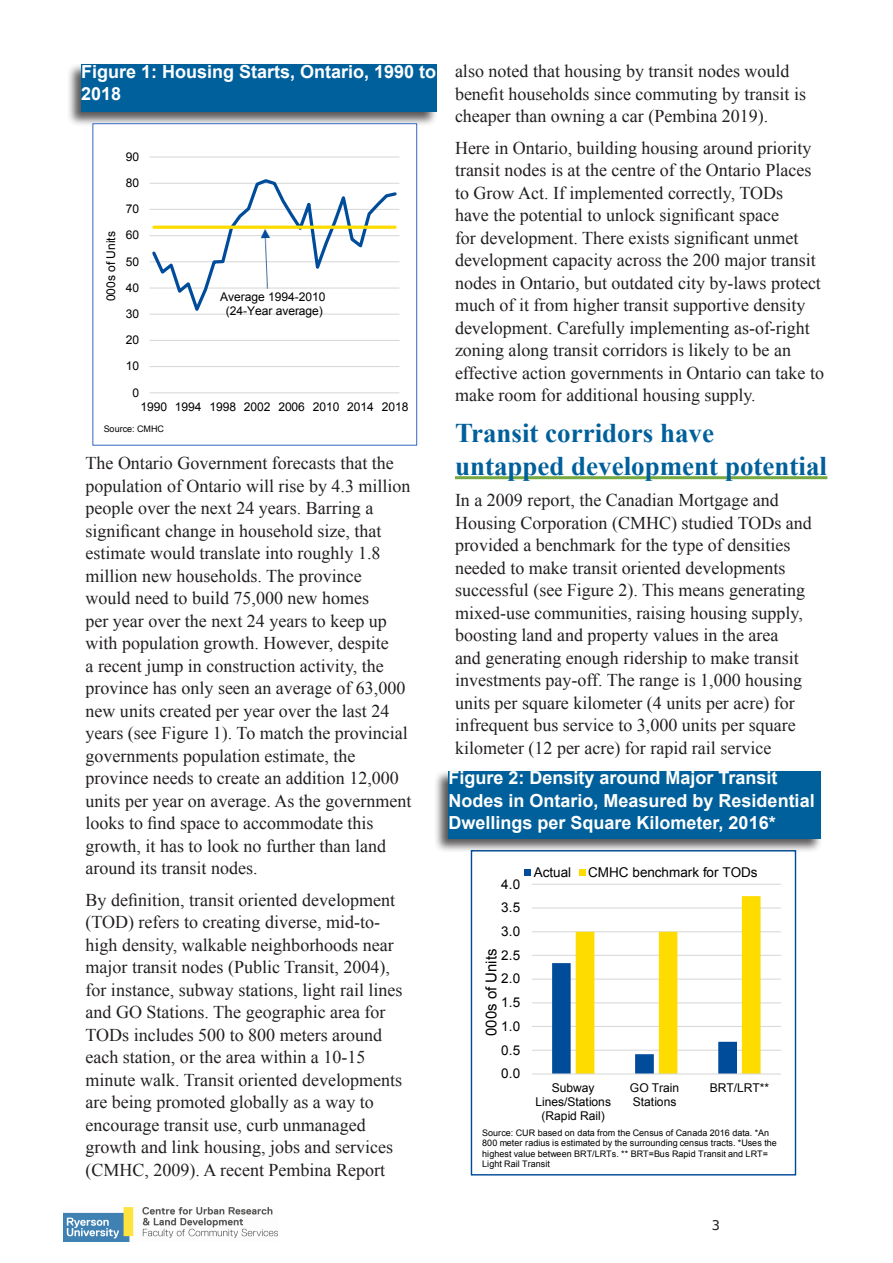
<style>
.page{position:relative;width:893px;height:1263px;background:#fff}
.page>*{position:absolute;margin:0;border:0;box-sizing:border-box;transform-origin:0 0}
.CUR_Subtitle_2{font:700 27px/33px "Times New Roman";color:#00609b}
.CUR_Body_Text{font:18px/22.5px "Times New Roman";color:#231f20}
.CUR_Body_Text-2{font:700 18px/22.5px "Arial";color:#fff}
.t1{font:15px "Arial";color:#000}
.t2{font:13.5px "Arial";color:#000}
.t3{font:13.5px "Hack";color:#231f20}
.t4{font:12px/13.8px "Arial";letter-spacing:-.005em;color:#000;text-align:center}
.t5{font:9px/10.4px "Arial";letter-spacing:.005em;color:#000}
</style>
<div class="page">
<hr style="left:532px;top:1050px;width:249px;height:1px;background:#d9d9d9">
<hr style="left:532px;top:1026px;width:249px;height:1px;background:#d9d9d9">
<hr style="left:532px;top:1002px;width:249px;height:1px;background:#d9d9d9">
<hr style="left:532px;top:978px;width:249px;height:2px;background:#d9d9d9">
<hr style="left:532px;top:955px;width:249px;height:1px;background:#d9d9d9">
<hr style="left:532px;top:931px;width:249px;height:1px;background:#d9d9d9">
<hr style="left:532px;top:907px;width:249px;height:1px;background:#d9d9d9">
<hr style="left:532px;top:884px;width:249px;height:1px;background:#d9d9d9">
<svg style="left:552px;top:896px;width:209px;height:177px"></svg>
<hr style="left:532px;top:1073px;width:249px;height:1px;background:#d9d9d9">
<div style="left:524px;top:869px;width:7px;height:7px;background:#004c9b"></div>
<div style="left:579px;top:869px;width:6px;height:7px;background:#ffdc00"></div>
<img style="left:63px;top:1207px;width:215px;height:34px">
<hr style="left:455px;top:476px;width:372px;height:3px;background:#77a942">
<div style="left:434px;top:769px;width:389px;height:85px;background:#231f20;opacity:.75"></div>
<div style="left:448px;top:771px;width:373px;height:68px;background:#00609b"></div>
<div style="left:66px;top:63px;width:372px;height:64px;background:#231f20;opacity:.75"></div>
<div style="left:81px;top:65px;width:356px;height:47px;background:#00609b"></div>
<div style="left:93px;top:124px;width:324px;height:321px;background:#fff"></div>
<hr style="left:150px;top:366px;width:249px;height:1px;background:#d9d9d9">
<hr style="left:150px;top:340px;width:249px;height:1px;background:#d9d9d9">
<hr style="left:150px;top:156px;width:249px;height:2px;background:#d9d9d9">
<hr style="left:150px;top:392px;width:249px;height:1px;background:#d9d9d9">
<svg style="left:150px;top:179px;width:249px;height:136px"></svg>
<hr style="left:154px;top:226px;width:241px;height:3px;background:#ffdc00">
<div style="left:92px;top:123px;width:325px;height:323px;border:1px solid #4472c4"></div>
<img style="left:255px;top:219px;width:19px;height:69px">
<p class="CUR_Body_Text-2" style="left:81px;top:61px;width:357px">Figure 1: Housing Starts, Ontario, 1990 to<br>2018</p>
<p class="t4" style="left:126px;top:150px;width:15px">90</p>
<p class="t4" style="left:126px;top:176px;width:15px">80</p>
<p class="t4" style="left:104px;top:301px;width:72px;rotate:-90deg">000s of Units</p>
<p class="t4" style="left:126px;top:202px;width:15px">70</p>
<p class="t4" style="left:126px;top:228px;width:15px">60</p>
<p class="t4" style="left:126px;top:255px;width:15px">50</p>
<p class="t4" style="left:126px;top:281px;width:15px">40</p>
<p class="t4" style="left:126px;top:307px;width:15px">30</p>
<p class="t4" style="left:126px;top:333px;width:15px">20</p>
<p class="t4" style="left:126px;top:359px;width:15px">10</p>
<p class="t4" style="left:133px;top:386px;width:8px">0</p>
<p class="t4" style="left:220px;top:290px;width:107px">Average 1994-2010 (24-Year average)</p>
<p class="t4" style="left:141px;top:400px;width:269px">1990 1994 1998 2002 2006 2010 2014 2018</p>
<p class="t5" style="left:104px;top:424px;width:62px">Source: CMHC</p>
<p class="CUR_Body_Text" style="left:86px;top:451px;width:327px">The Ontario Government forecasts that the population of Ontario will rise by 4.3 million people over the next 24 years. Barring a significant change in household size, that estimate would translate into roughly 1.8 million new households. The province<br>would need to build 75,000 new homes<br>per year over the next 24 years to keep up with population growth. However, despite<br>a recent jump in construction activity, the province has only seen an average of 63,000 new units created per year over the last 24 years (see Figure 1). To match the provincial governments population estimate, the province needs to create an addition 12,000 units per year on average. As the government looks to find space to accommodate this growth, it has to look no further than land around its transit nodes.</p>
<p class="CUR_Body_Text" style="left:86px;top:888px;width:318px">By definition, transit oriented development (TOD) refers to creating diverse, mid-to&shy;high density, walkable neighborhoods near major transit nodes (Public Transit, 2004), for instance, subway stations, light rail lines and GO Stations. The geographic area for TODs includes 500 to 800 meters around each station, or the area within a 10-15 minute walk. Transit oriented developments are being promoted globally as a way to encourage transit use, curb unmanaged growth and link housing, jobs and services (CMHC, 2009). A recent Pembina Report</p>
<p class="CUR_Body_Text" style="left:455px;top:60px;width:352px">also noted that housing by transit nodes would benefit households since commuting by transit is cheaper than owning a car (Pembina 2019).</p>
<p class="CUR_Body_Text" style="left:455px;top:136px;width:371px">Here in Ontario, building housing around priority transit nodes is at the centre of the Ontario Places to Grow Act. If implemented correctly, TODs<br>have the potential to unlock significant space<br>for development. There exists significant unmet development capacity across the 200 major transit nodes in Ontario, but outdated city by-laws protect much of it from higher transit supportive density development. Carefully implementing as-of-right zoning along transit corridors is likely to be an effective action governments in Ontario can take to make room for additional housing supply.</p>
<p class="CUR_Subtitle_2" style="left:455px;top:415px;width:374px">Transit corridors have untapped development potential</p>
<p class="CUR_Body_Text" style="left:455px;top:489px;width:358px">In a 2009 report, the Canadian Mortgage and Housing Corporation (CMHC) studied TODs and provided a benchmark for the type of densities needed to make transit oriented developments successful (see Figure 2). This means generating mixed-use communities, raising housing supply, boosting land and property values in the area<br>and generating enough ridership to make transit investments pay-off. The range is 1,000 housing units per square kilometer (4 units per acre) for infrequent bus service to 3,000 units per square kilometer (12 per acre) for rapid rail service</p>
<p class="CUR_Body_Text-2" style="left:448px;top:767px;width:368px">Figure 2: Density around Major Transit<br>Nodes in Ontario, Measured by Residential<br>Dwellings per Square Kilometer, 2016*</p>
<p class="t2" style="left:501px;top:875px;width:20px">4.0</p>
<p class="t2" style="left:501px;top:899px;width:20px">3.5</p>
<p class="t2" style="left:501px;top:922px;width:20px">3.0</p>
<p class="t1" style="left:481px;top:1036px;width:89px;rotate:-90deg">000s of Units</p>
<p class="t2" style="left:501px;top:946px;width:20px">2.5</p>
<p class="t2" style="left:501px;top:970px;width:20px">2.0</p>
<p class="t2" style="left:501px;top:993px;width:20px">1.5</p>
<p class="t2" style="left:501px;top:1017px;width:20px">1.0</p>
<p class="t2" style="left:501px;top:1041px;width:20px">0.5</p>
<p class="t2" style="left:501px;top:1065px;width:20px">0.0</p>
<p class="t2" style="left:534px;top:863px;width:39px">Actual</p>
<p class="t2" style="left:588px;top:863px;width:171px">CMHC benchmark for TODs</p>
<p class="t4" style="left:535px;top:1081px;width:77px">Subway<br>Lines/Stations (Rapid Rail)</p>
<p class="t4" style="left:630px;top:1081px;width:51px;text-align:left">GO Train<br>Stations</p>
<p class="t4" style="left:710px;top:1081px;width:61px">BRT/LRT**</p>
<p class="t5" style="left:482px;top:1128px;width:296px">Source: CUR based on data from the Census of Canada 2016 data. *An 800 meter radius is estimated by the surrounding census tracts. *Uses the highest value between BRT/LRTs. ** BRT=Bus Rapid Transit and LRT= Light Rail Transit</p>
<p class="t3" style="left:712px;top:1216px;width:10px">3</p>
</div>
